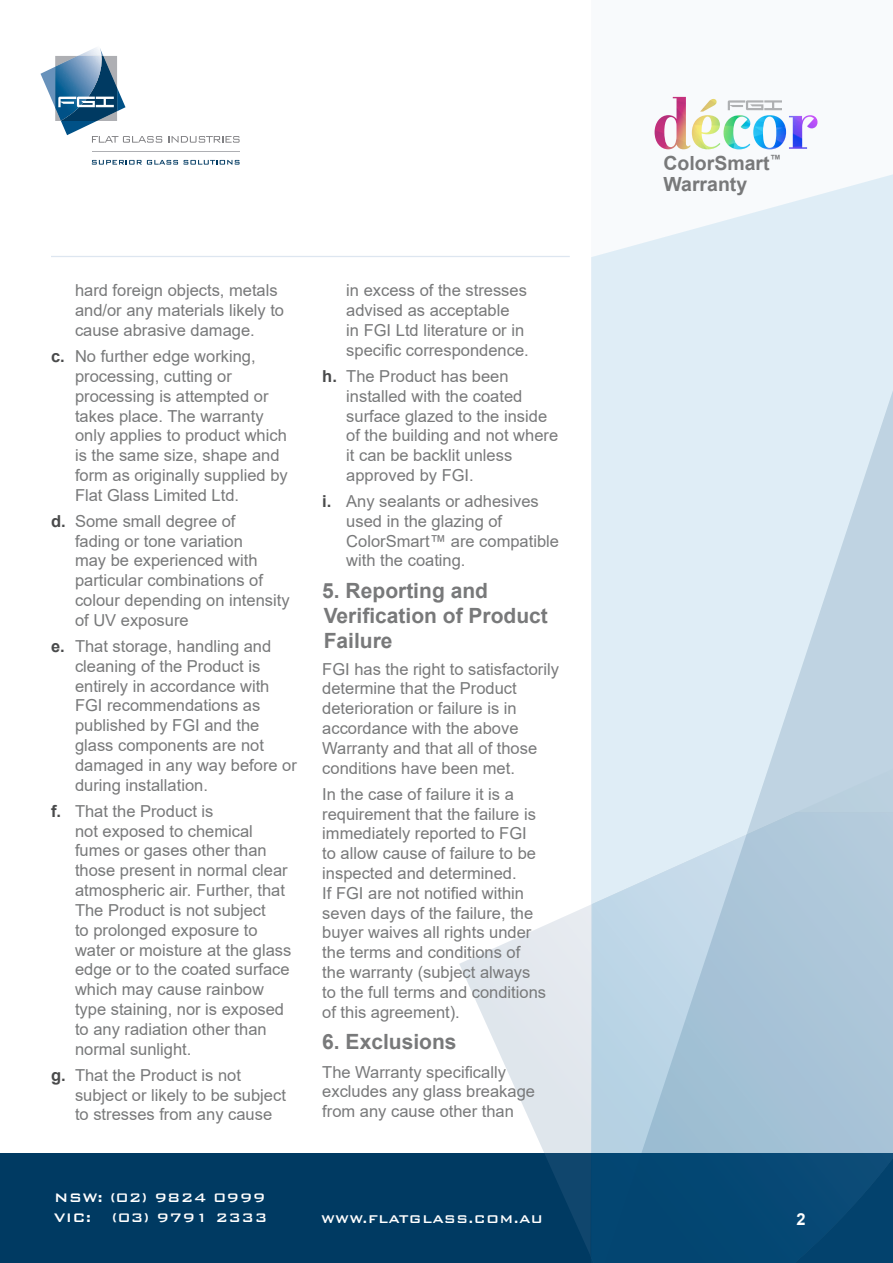
<style>
.page{position:relative;width:893px;height:1263px;background:#fff}
.page>*{position:absolute;margin:0;border:0;box-sizing:border-box;transform-origin:0 0}
.Heading_B{font:700 21px/25.2px "Arial";color:#78797a}
.Body_Copy{font:700 21px "Arial";color:#78797a}
.Subheadings{font:700 19.5px/21px "Arial";color:#78797a}
.Body_Copy-2{font:16.5px/19.8px "Arial";color:#78797a}
.t1{font:500 16.5px/19.8px "Bank Gothic BT";letter-spacing:.02em;color:#fff}
.Page_number{font:700 16.5px "Arial";color:#fff}
.t2{font:500 15px "Bank Gothic BT";letter-spacing:.02em;color:#fff}
.s1{font-weight:700;color:#494a4b}
</style>
<div class="page">
<svg style="left:41px;top:47px;width:121px;height:96px"></svg>
<svg style="left:168px;top:136px;width:72px;height:7px"></svg>
<svg style="left:92px;top:160px;width:148px;height:5px"></svg>
<hr style="left:92px;top:151px;width:147px;height:1px;background:#aeafb3">
<div style="left:0;top:1153px;width:893px;height:110px;background:#003a62"></div>
<img style="left:700px;top:101px;width:13px;height:11px">
<img style="left:655px;top:97px;width:36px;height:52px">
<svg style="left:709px;top:99px;width:8px;height:7px"></svg>
<img style="left:692px;top:115px;width:28px;height:34px">
<img style="left:723px;top:115px;width:27px;height:34px">
<img style="left:753px;top:115px;width:33px;height:34px">
<img style="left:789px;top:115px;width:28px;height:34px">
<svg style="left:728px;top:100px;width:54px;height:10px"></svg>
<svg style="left:459px;top:905px;width:132px;height:348px"></svg>
<svg style="left:591px;top:174px;width:302px;height:1089px;background:#b9d0df"></svg>
<hr style="left:51px;top:256px;width:519px;height:1px;background:#dde6f0">
<p class="Subheadings" style="left:663px;top:153px;width:119px">ColorSmart<sup>™<br></sup>Warranty</p>
<p class="Body_Copy-2" style="left:75px;top:280px;width:211px">hard foreign objects, metals and/or any materials likely to cause abrasive damage.</p>
<p class="Body_Copy-2" style="left:75px;top:346px;width:214px;text-indent:-24px"><span class="s1">c.</span> No further edge working, processing, cutting or processing is attempted or takes place. The warranty only applies to product which is the same size, shape and form as originally supplied by<br>Flat Glass Limited Ltd.</p>
<p class="Body_Copy-2" style="left:75px;top:511px;width:216px;text-indent:-24px"><span class="s1">d.</span> Some small degree of<br>fading or tone variation<br>may be experienced with particular combinations of colour depending on intensity of UV exposure</p>
<p class="Body_Copy-2" style="left:75px;top:636px;width:223px;text-indent:-24px"><span class="s1">e.</span> That storage, handling and cleaning of the Product is entirely in accordance with<br>FGI recommendations as published by FGI and the glass components are not damaged in any way before or during installation.</p>
<p class="Body_Copy-2" style="left:75px;top:801px;width:218px;text-indent:-24px"><span class="s1">f.</span> That the Product is<br>not exposed to chemical fumes or gases other than those present in normal clear atmospheric air. Further, that<br>The Product is not subject<br>to prolonged exposure to water or moisture at the glass edge or to the coated surface which may cause rainbow type staining, nor is exposed to any radiation other than normal sunlight.</p>
<p class="Body_Copy-2" style="left:75px;top:1065px;width:212px;text-indent:-24px"><span class="s1">g.</span> That the Product is not subject or likely to be subject to stresses from any cause</p>
<p class="Body_Copy-2" style="left:346px;top:280px;width:184px">in excess of the stresses advised as acceptable<br>in FGI Ltd literature or in specific correspondence.</p>
<p class="Body_Copy-2" style="left:346px;top:366px;width:213px;text-indent:-24px"><span class="s1">h.</span> The Product has been installed with the coated surface glazed to the inside of the building and not where it can be backlit unless approved by FGI.</p>
<p class="Body_Copy-2" style="left:346px;top:491px;width:214px;text-indent:-24px"><span class="s1">i.</span> Any sealants or adhesives used in the glazing of<br>ColorSmart™ are compatible with the coating.</p>
<p class="Heading_B" style="left:322px;top:578px;width:227px">5. Reporting and<br>Verification of Product<br>Failure</p>
<p class="Body_Copy-2" style="left:322px;top:659px;width:238px">FGI has the right to satisfactorily determine that the Product deterioration or failure is in accordance with the above<br>Warranty and that all of those conditions have been met.</p>
<p class="Body_Copy-2" style="left:322px;top:784px;width:225px">In the case of failure it is a requirement that the failure is immediately reported to FGI<br>to allow cause of failure to be inspected and determined.<br>If FGI are not notified within seven days of the failure, the buyer waives all rights under the terms and conditions of the warranty (subject always to the full terms and conditions of this agreement).</p>
<p class="Body_Copy" style="left:322px;top:1027px;width:136px">6. Exclusions</p>
<p class="Body_Copy-2" style="left:322px;top:1062px;width:214px">The Warranty specifically excludes any glass breakage from any cause other than</p>
<p class="t1" style="left:54px;top:1187px;width:215px">NSW: (02) 9824 0999<br>VIC: (03) 9791 2333</p>
<p class="t2" style="left:321px;top:1211px;width:224px">WWW.FLATGLASS.COM.AU</p>
<p class="Page_number" style="left:796px;top:1208px;width:11px">2</p>
</div>
